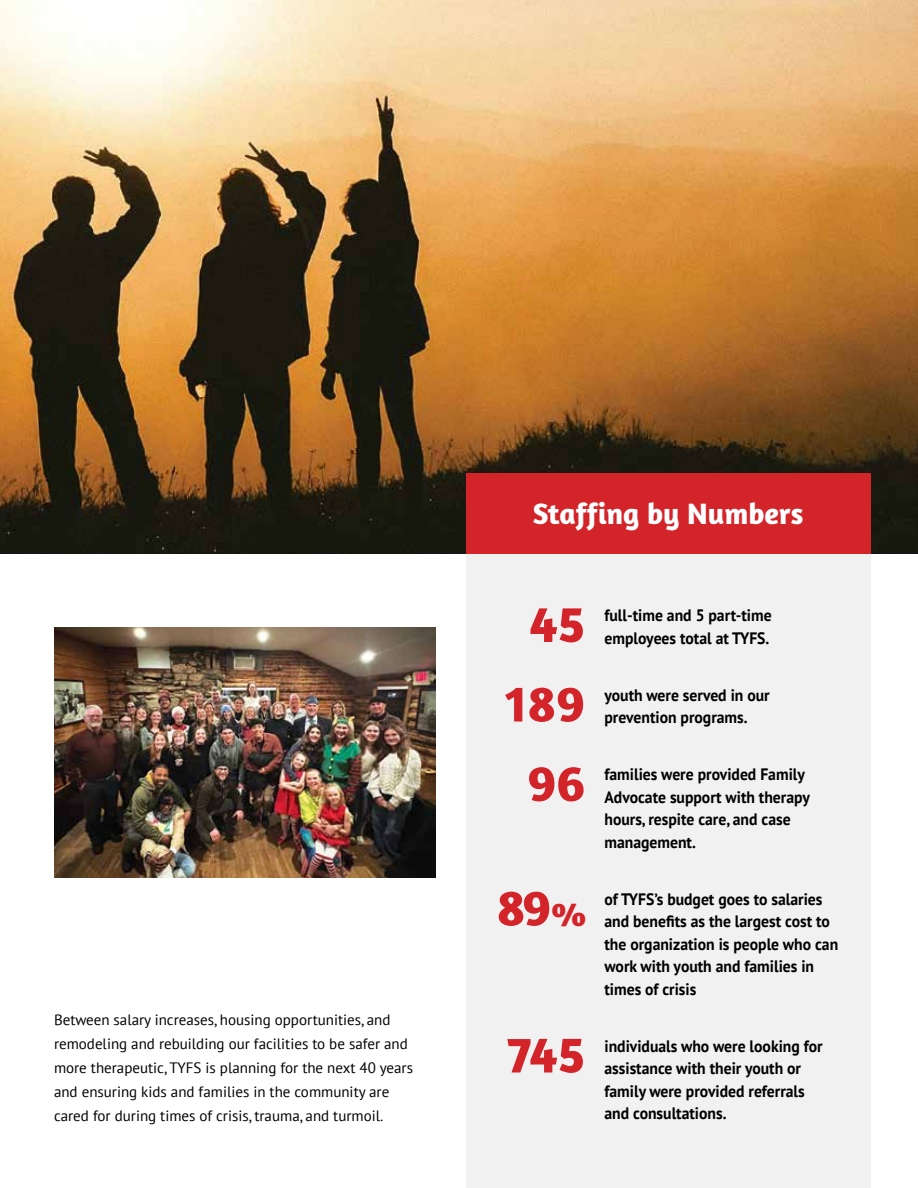
<style>
.page{position:relative;width:918px;height:1188px;background:#fff}
.page>*{position:absolute;margin:0;border:0;box-sizing:border-box;transform-origin:0 0}
.t1{font:700 52.5px "Amaranth";color:#d3242a}
.t2{font:700 30px "Amaranth";color:#fff}
.t3{font:700 16.5px/22.5px "PT Sans";color:#000;scale:.95 1}
.t4{font:15px/24px "PT Sans";color:#000}
.s1{font-size:37.5px}
</style>
<div class="page">
<img style="left:0;top:0;width:918px;height:554px">
<div style="left:466px;top:514px;width:404px;height:674px;background:#f1f1f2"></div>
<div style="left:466px;top:473px;width:404px;height:81px;background:#d3242a"></div>
<img style="left:54px;top:628px;width:381px;height:250px">
<p class="t4" style="left:54px;top:1007px;width:361px">Between salary increases, housing opportunities, and remodeling and rebuilding our facilities to be safer and more therapeutic, TYFS is planning for the next 40 years and ensuring kids and families in the community are cared for during times of crisis, trauma, and turmoil.</p>
<h2 class="t2" style="left:533px;top:494px;width:272px">Staffing by Numbers</h2>
<h1 class="t1" style="left:530px;top:591px;width:57px">45</h1>
<p class="t3" style="left:604px;top:604px;width:178px">full-time and 5 part-time employees total at TYFS.</p>
<h1 class="t1" style="left:505px;top:670px;width:81px">189</h1>
<p class="t3" style="left:604px;top:683px;width:175px">youth were served in our prevention programs.</p>
<h1 class="t1" style="left:528px;top:750px;width:59px">96</h1>
<p class="t3" style="left:604px;top:763px;width:218px">families were provided Family<br>Advocate support with therapy hours, respite care, and case management.</p>
<h1 class="t1" style="left:496px;top:874px;width:92px">89<span class="s1">%</span></h1>
<p class="t3" style="left:604px;top:887px;width:248px">of TYFS’s budget goes to salaries and benefits as the largest cost to the organization is people who can work with youth and families in times of crisis</p>
<h1 class="t1" style="left:507px;top:1021px;width:79px">745</h1>
<p class="t3" style="left:604px;top:1034px;width:231px">individuals who were looking for assistance with their youth or family were provided referrals and consultations.</p>
</div>
